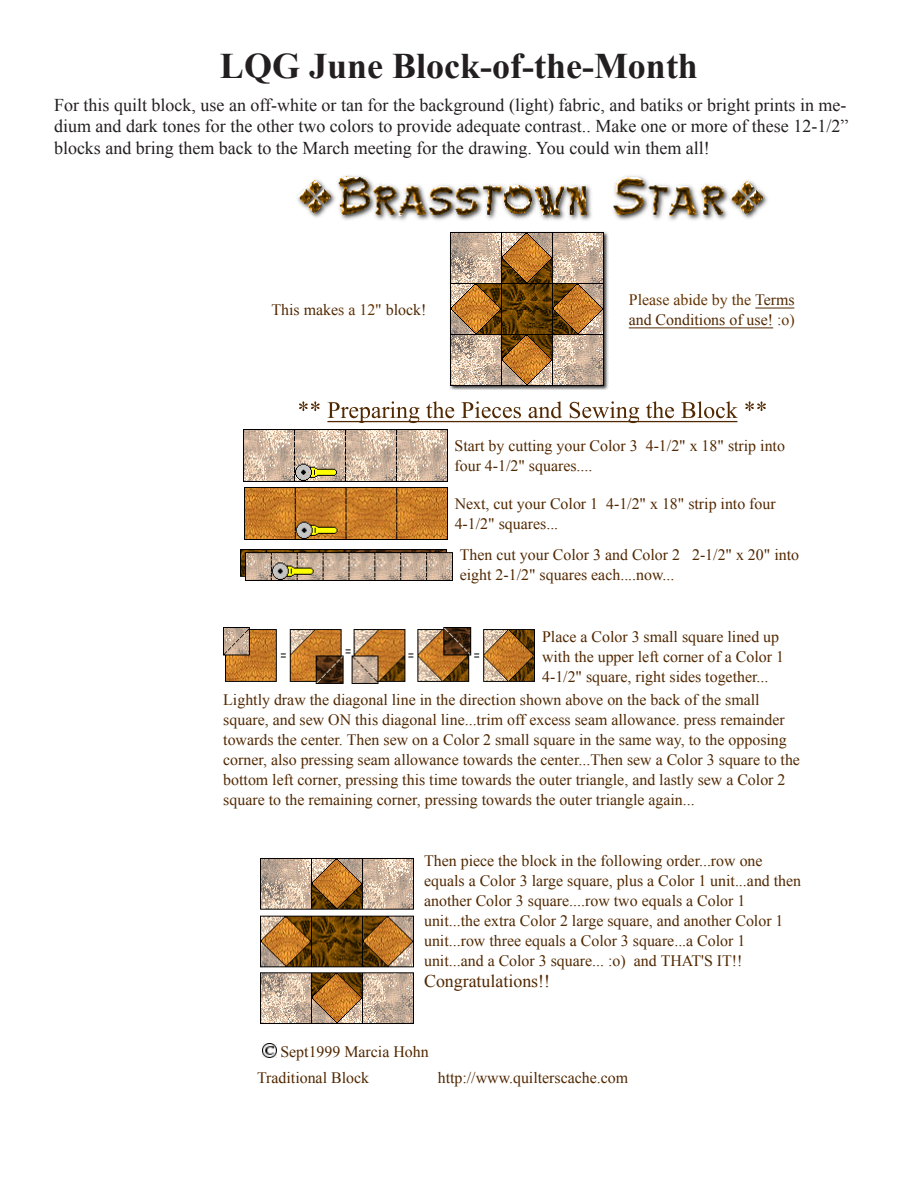
<style>
.page{position:relative;width:918px;height:1188px;background:#fff}
.page>*{position:absolute;margin:0;border:0;box-sizing:border-box;transform-origin:0 0}
.t1{font:700 36px "Times New Roman";color:#231f20}
.t2{font:18px/21.6px "Times New Roman";color:#231f20;text-align:justify}
.t3{font:17.85px "Times New Roman";color:#512800}
.t4{font:15.9px/19.8px "Times New Roman";color:#512800}
.s1{color:#643200}
</style>
<div class="page">
<img style="left:244px;top:430px;width:204px;height:52px">
<img style="left:244px;top:488px;width:204px;height:51px">
<img style="left:240px;top:550px;width:213px;height:30px">
<img style="left:223px;top:628px;width:312px;height:56px">
<img style="left:260px;top:858px;width:154px;height:166px">
<img style="left:297px;top:175px;width:471px;height:46px">
<img style="left:450px;top:231px;width:158px;height:158px">
<hr style="left:755px;top:308px;width:39px;height:1px;background:#512800">
<hr style="left:629px;top:328px;width:144px;height:1px;background:#512800">
<svg style="left:299px;top:401px;width:21px;height:10px"></svg>
<hr style="left:327px;top:421px;width:410px;height:1px;background:#512800">
<svg style="left:328px;top:401px;width:410px;height:22px"></svg>
<svg style="left:745px;top:401px;width:21px;height:10px"></svg>
<img style="left:263px;top:1043px;width:13px;height:14px">
<h1 class="t1" style="left:220px;top:41px;width:480px">LQG June Block-of-the-Month</h1>
<p class="t2" style="left:54px;top:94px;width:796px">For this quilt block, use an off-white or tan for the background (light) fabric, and batiks or bright prints in me&shy;dium and dark tones for the other two colors to provide adequate contrast.. Make one or more of these 12-1/2” blocks and bring them back to the March meeting for the drawing. You could win them all!</p>
<p class="t4" style="left:272px;top:300px;width:156px">This make<span class="s1">s a 12"</span> block!</p>
<p class="t4" style="left:629px;top:290px;width:167px"><span class="s1">Please abide by the</span> Terms and Conditions of use! <span class="s1">:o)</span></p>
<p class="t4" style="left:455px;top:436px;width:332px">Start by cutting your Color 3 4-1/2" x 18" strip into four 4-1/2" squares....</p>
<p class="t4" style="left:455px;top:493px;width:323px">Next, cut your Color 1 4-1/2" x 18" strip into four<br>4-1/2" squares...</p>
<p class="t4" style="left:460px;top:545px;width:341px">Then cut your Color 3 and Color 2 2-1/2" x 20" into eight 2-1/2" squares each....now...</p>
<p class="t4" style="left:542px;top:626px;width:243px">Place a Color 3 small square lined up with the upper left corner of a Color 1<br>4-1/2" square, right sides together...</p>
<p class="t4" style="left:223px;top:690px;width:578px">Lightly draw the diagonal line in the direction shown above on the back of the small square, and sew ON this diagonal line...trim off excess seam allowance. press remainder towards the center. Then sew on a Color 2 small square in the same way, to the opposing corner, also pressing seam allowance towards the center...Then sew a Color 3 square to the bottom left corner, pressing this time towards the outer triangle, and lastly sew a Color 2 square to the remaining corner, pressing towards the outer triangle again...</p>
<p class="t4" style="left:424px;top:851px;width:379px">Then piece the block in the following order...row one equals a Color 3 large square, plus a Color 1 unit...and then another Color 3 square....row two equals a Color 1 unit...the extra Color 2 large square, and another Color 1 unit...row three equals a Color 3 square...a Color 1 unit...and a Color 3 square... :o) and THAT'S IT!!</p>
<p class="t3" style="left:424px;top:970px;width:128px">Congratulations!!</p>
<p class="t4" style="left:257px;top:1039px;width:173px;line-height:25.8px;text-indent:23px">Sept1999 Marcia Hohn<br>Traditional Block</p>
<p class="t4" style="left:438px;top:1067px;width:192px">http://www.quilterscache.com</p>
</div>
